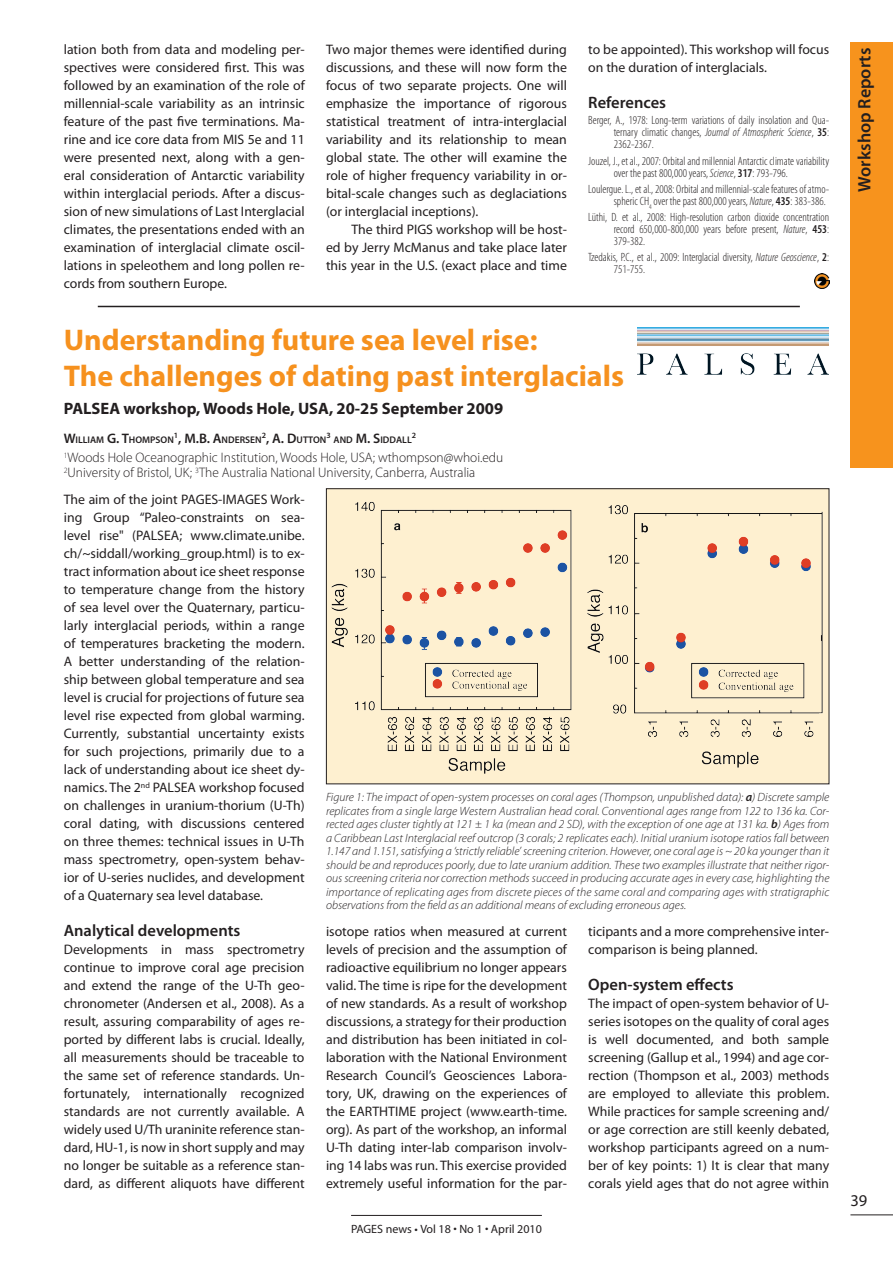
<style>
.page{position:relative;width:893px;height:1263px;background:#fff}
.page>*{position:absolute;margin:0;border:0;box-sizing:border-box;transform-origin:0 0}
.Title_orange{font:700 30px/36px "Myriad Pro";color:#f6911e}
.side-title{font:600 18px "Myriad Pro";color:#231f20}
.sub-title{font:600 16.5px "Myriad Pro";color:#231f20}
.workshop_info{font:700 16.5px "Myriad Pro";color:#231f20}
.t1{font:16.5px "Myriad Pro";color:#231f20}
.Text-box{font:13.8px/18px "Myriad Pro";color:#231f20;text-align:justify}
.Text-box_-_indent{font:13.8px/18px "Myriad Pro";color:#231f20;text-align:justify}
.Author_info{font:300 13.8px "Myriad Pro";color:#231f20}
.figure_caption{font:italic 300 12px/13.5px "Myriad Pro";color:#231f20;text-align:justify}
.references{font:300 condensed 12px/12px "Myriad Pro";color:#231f20;text-align:justify}
.t2{font:12px "Myriad";color:#231f20}
.Autoren{font:600 9.6px "Myriad Pro";color:#231f20}
.Autoren-2{font:600 8.1px "Myriad Pro";color:#231f20}
.s1{font-style:italic}
.s2{font-weight:600}
.s3{font-size:13.8px}
.s4{font-family:"Myriad Pro"}
</style>
<div class="page">
<hr style="left:850px;top:1214px;width:43px;height:1px;background:#231f20">
<hr style="left:351px;top:1215px;width:191px;height:1px;background:#231f20">
<div style="left:850px;top:43px;width:43px;height:425px;background:#f7931d"></div>
<img style="left:638px;top:327px;width:191px;height:47px">
<div style="left:326px;top:489px;width:503px;height:295px;background:#fef0d0"></div>
<img style="left:331px;top:501px;width:491px;height:273px">
<div style="left:326px;top:488px;width:503px;height:296px;border:1px solid #231f20"></div>
<hr style="left:98px;top:306px;width:702px;height:1px;background:#231f20">
<img style="left:814px;top:273px;width:15px;height:15px">
<p class="Text-box_-_indent" style="left:64px;top:40px;width:243px">lation both from data and modeling per&shy;spectives were considered first. This was followed by an examination of the role of millennial-scale variability as an intrinsic feature of the past five terminations. Ma&shy;rine and ice core data from MIS 5e and 11 were presented next, along with a gen&shy;eral consideration of Antarctic variability within interglacial periods. After a discus&shy;sion of new simulations of Last Interglacial climates, the presentations ended with an examination of interglacial climate oscil&shy;lations in speleothem and long pollen re&shy;cords from southern Europe.</p>
<p class="Text-box" style="left:326px;top:40px;width:242px">Two major themes were identified during discussions, and these will now form the focus of two separate projects. One will emphasize the importance of rigorous statistical treatment of intra-interglacial variability and its relationship to mean global state. The other will examine the role of higher frequency variability in or&shy;bital-scale changes such as deglaciations (or interglacial inceptions).</p>
<p class="Text-box_-_indent" style="left:326px;top:220px;width:242px;text-indent:26px">The third PIGS workshop will be host&shy;ed by Jerry McManus and take place later this year in the U.S. (exact place and time</p>
<p class="Text-box_-_indent" style="left:588px;top:40px;width:242px">to be appointed). This workshop will focus on the duration of interglacials.</p>
<p class="sub-title" style="left:588px;top:92px;width:79px">References</p>
<p class="references" style="left:614px;top:115px;width:217px;text-indent:-26px">Berger, A., 1978: Long-term variations of daily insolation and Qua&shy;ternary climatic changes, <span class="s1">Journal of Atmospheric Science</span>, <span class="s2">35</span>:<br>2362-2367.</p>
<p class="references" style="left:614px;top:155px;width:217px;text-indent:-26px">Jouzel, J., et al., 2007: Orbital and millennial Antarctic climate variability over the past 800,000 years, <span class="s1">Science</span>, <span class="s2">317</span>: 793-796.</p>
<p class="references" style="left:588px;top:183px;width:242px;text-align:right">Loulergue. L., et al., 2008: Orbital and millennial-scale features of atmo&shy;spheric CH<sub>4</sub> over the past 800,000 years, <span class="s1">Nature</span>, <span class="s2">435</span>: 383-386.</p>
<p class="references" style="left:614px;top:211px;width:217px;text-indent:-26px">Lüthi, D. et al., 2008: High-resolution carbon dioxide concentration record 650,000-800,000 years before present, <span class="s1">Nature</span>, <span class="s2">453</span>:<br>379-382.</p>
<p class="references" style="left:614px;top:252px;width:217px;text-indent:-26px">Tzedakis, P.C., et al., 2009: Interglacial diversity, <span class="s1">Nature Geoscience</span>, <span class="s2">2</span>:<br>751-755.</p>
<p class="Title_orange" style="left:64px;top:321px;width:562px">Understanding future sea level rise:<br>The challenges of dating past interglacials</p>
<p class="workshop_info" style="left:64px;top:398px;width:441px">PALSEA workshop, Woods Hole, USA, 20-25 September 2009</p>
<p class="Autoren" style="left:64px;top:434px;width:264px"><span class="s3">W</span>ILLIAM <span class="s3">G. T</span>HOMPSON<sup>1</sup><span class="s3">, M.B. A</span>NDERSEN<sup>2</sup><span class="s3">, A. D</span> UTTON</p>
<p class="Autoren-2" style="left:326px;top:431px;width:6px">3</p>
<p class="Autoren" style="left:334px;top:434px;width:80px">AND <span class="s3">M. S</span>IDDALL</p>
<p class="Autoren-2" style="left:412px;top:431px;width:6px">2</p>
<p class="Author_info" style="left:64px;top:450px;width:441px"><sup>1</sup>Woods Hole Oceanographic Institution, Woods Hole, USA; wthompson@whoi.edu</p>
<p class="Author_info" style="left:64px;top:465px;width:413px"><sup>2</sup>University of Bristol, UK; <sup>3</sup>The Australia National University, Canberra, Australia</p>
<p class="Text-box" style="left:64px;top:490px;width:242px">The aim of the joint PAGES-IMAGES Work&shy;ing Group “Paleo-constraints on sea&shy;level rise" (PALSEA; www.climate.unibe. ch/~siddall/working_group.html) is to ex&shy;tract information about ice sheet response to temperature change from the history of sea level over the Quaternary, particu&shy;larly interglacial periods, within a range of temperatures bracketing the modern.<br>A better understanding of the relation&shy;ship between global temperature and sea level is crucial for projections of future sea level rise expected from global warming.<br>Currently, substantial uncertainty exists for such projections, primarily due to a lack of understanding about ice sheet dy&shy;namics. The 2<sup>nd</sup> PALSEA workshop focused on challenges in uranium-thorium (U-Th) coral dating, with discussions centered on three themes: technical issues in U-Th mass spectrometry, open-system behav&shy;ior of U-series nuclides, and development of a Quaternary sea level database.</p>
<p class="sub-title" style="left:64px;top:920px;width:178px">Analytical developments</p>
<p class="Text-box" style="left:64px;top:940px;width:242px">Developments in mass spectrometry continue to improve coral age precision and extend the range of the U-Th geo&shy;chronometer (Andersen et al., 2008). As a result, assuring comparability of ages re&shy;ported by different labs is crucial. Ideally, all measurements should be traceable to the same set of reference standards. Un&shy;fortunately, internationally recognized standards are not currently available. A widely used U/Th uraninite reference stan&shy;dard, HU-1, is now in short supply and may no longer be suitable as a reference stan&shy;dard, as different aliquots have different</p>
<p class="figure_caption" style="left:326px;top:791px;width:505px">Figure 1: The impact of open-system processes on coral ages (Thompson, unpublished data): <span class="s2">a</span>) Discrete sample replicates from a single large Western Australian head coral. Conventional ages range from 122 to 136 ka. Cor&shy;rected ages cluster tightly at 121 ± 1 ka (mean and 2 SD), with the exception of one age at 131 ka. <span class="s2">b</span>) Ages from a Caribbean Last Interglacial reef outcrop (3 corals; 2 replicates each). Initial uranium isotope ratios fall between 1.147 and 1.151, satisfying a ‘strictly reliable’ screening criterion. However, one coral age is ~ 20 ka younger than it should be and reproduces poorly, due to late uranium addition. These two examples illustrate that neither rigor&shy;ous screening criteria nor correction methods succeed in producing accurate ages in every case, highlighting the importance of replicating ages from discrete pieces of the same coral and comparing ages with stratigraphic observations from the field as an additional means of excluding erroneous ages.</p>
<p class="Text-box" style="left:326px;top:922px;width:242px">isotope ratios when measured at current levels of precision and the assumption of radioactive equilibrium no longer appears valid. The time is ripe for the development of new standards. As a result of workshop discussions, a strategy for their production and distribution has been initiated in col&shy;laboration with the National Environment Research Council’s Geosciences Labora&shy;tory, UK, drawing on the experiences of the EARTHTIME project (www.earth-time. org). As part of the workshop, an informal U-Th dating inter-lab comparison involv&shy;ing 14 labs was run. This exercise provided extremely useful information for the par-</p>
<p class="Text-box" style="left:588px;top:922px;width:242px">ticipants and a more comprehensive inter&shy;comparison is being planned.</p>
<p class="sub-title" style="left:588px;top:974px;width:147px">Open-system effects</p>
<p class="Text-box" style="left:588px;top:994px;width:242px">The impact of open-system behavior of U&shy;series isotopes on the quality of coral ages is well documented, and both sample screening (Gallup et al., 1994) and age cor&shy;rection (Thompson et al., 2003) methods are employed to alleviate this problem.<br>While practices for sample screening and/ or age correction are still keenly debated, workshop participants agreed on a num&shy;ber of key points: 1) It is clear that many corals yield ages that do not agree within</p>
<p class="t2" style="left:351px;top:1223px;width:192px">PAGES news <span class="s4">•</span> Vol 18 • No 1 • April 2010</p>
<p class="side-title" style="left:853px;top:192px;width:145px;rotate:-90deg">Workshop Reports</p>
<p class="t1" style="left:850px;top:1190px;width:18px">39</p>
</div>
